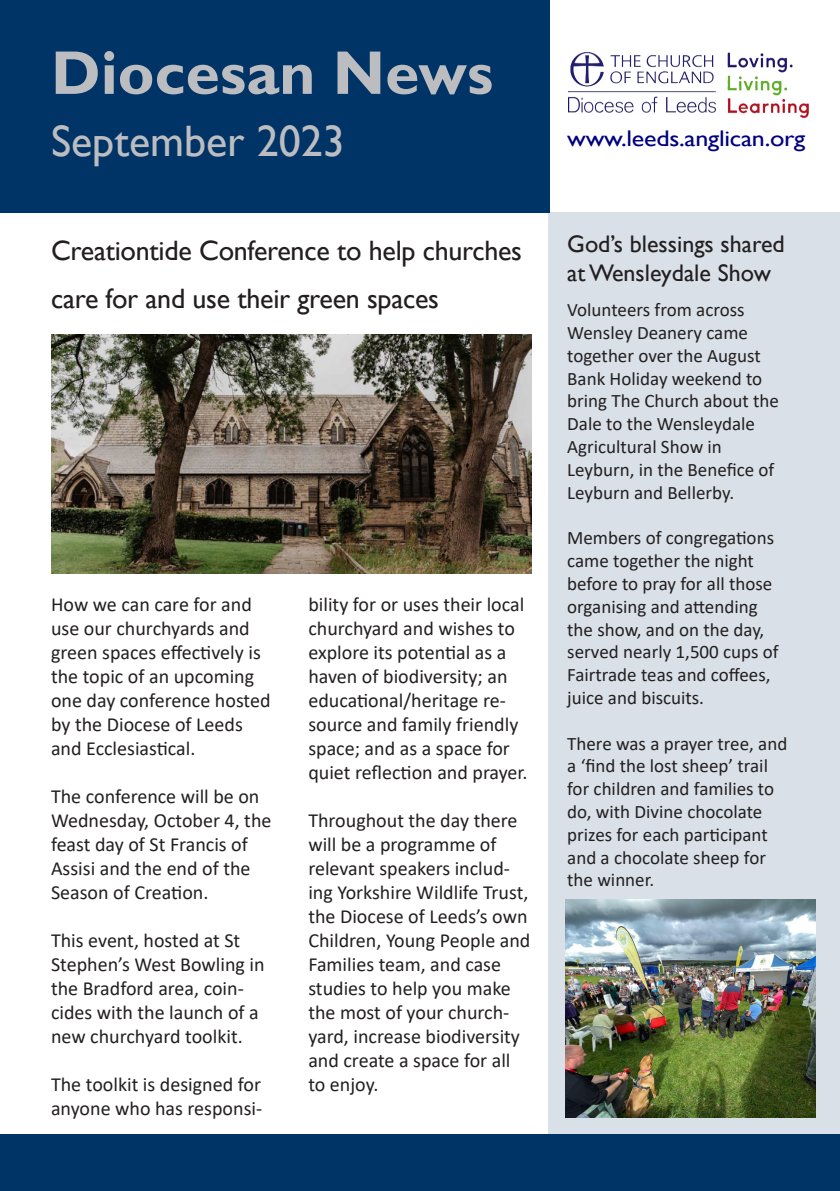
<style>
.page{position:relative;width:840px;height:1191px;background:#fff}
.page>*{position:absolute;margin:0;border:0;box-sizing:border-box;transform-origin:0 0}
.t1{font:700 62px "Gill Sans";color:#bcbdc0}
.t2{font:44px "Gill Sans";color:#bcbdc0}
.HeadingTog1{font:28px/48px "Gill Sans";letter-spacing:-.01em;color:#231f20}
.t3{font:24px/28.8px "Gill Sans";color:#231f20}
.t4{font:22.6px "Gill Sans";letter-spacing:-.01em;color:#000080;scale:1.15 1}
.t5{font:20px/24px "Calibri";color:#231f20}
.t6{font:19px/22.8px "Calibri";color:#231f20}
</style>
<div class="page">
<div style="left:548px;top:212px;width:291px;height:947px;background:#d9e0e8"></div>
<div style="left:0;top:0;width:549px;height:212px;background:#036"></div>
<div style="left:0;top:1134px;width:839px;height:57px;background:#036"></div>
<img style="left:568px;top:52px;width:241px;height:66px">
<img style="left:51px;top:334px;width:480px;height:240px">
<img style="left:565px;top:900px;width:250px;height:217px">
<p class="t1" style="left:51px;top:36px;width:443px">Diocesan News</p>
<p class="t2" style="left:51px;top:115px;width:295px">September 2023</p>
<p class="t4" style="left:567px;top:125px;width:208px">www.leeds.anglican.org</p>
<p class="HeadingTog1" style="left:51px;top:227px;width:472px">Creationtide Conference to help churches care for and use their green spaces</p>
<p class="t5" style="left:51px;top:591px;width:221px">How we can care for and use our churchyards and green spaces effectively is the topic of an upcoming one day conference hosted by the Diocese of Leeds and Ecclesiastical.</p>
<p class="t5" style="left:51px;top:783px;width:222px">The conference will be on<br>Wednesday, October 4, the feast day of St Francis of<br>Assisi and the end of the<br>Season of Creation.</p>
<p class="t5" style="left:51px;top:927px;width:215px">This event, hosted at St<br>Stephen’s West Bowling in the Bradford area, coin&shy;cides with the launch of a new churchyard toolkit.</p>
<p class="t5" style="left:51px;top:1071px;width:212px">The toolkit is designed for anyone who has responsi-</p>
<p class="t5" style="left:308px;top:591px;width:221px">bility for or uses their local churchyard and wishes to explore its potential as a haven of biodiversity; an educational/heritage re&shy;source and family friendly space; and as a space for quiet reflection and prayer.</p>
<p class="t5" style="left:308px;top:807px;width:223px">Throughout the day there will be a programme of relevant speakers includ&shy;ing Yorkshire Wildlife Trust, the Diocese of Leeds’s own<br>Children, Young People and<br>Families team, and case studies to help you make the most of your church&shy;yard, increase biodiversity and create a space for all to enjoy.</p>
<p class="t3" style="left:567px;top:230px;width:219px">God’s blessings shared at Wensleydale Show</p>
<p class="t6" style="left:567px;top:298px;width:213px">Volunteers from across<br>Wensley Deanery came together over the August<br>Bank Holiday weekend to bring The Church about the<br>Dale to the Wensleydale<br>Agricultural Show in<br>Leyburn, in the Benefice of<br>Leyburn and Bellerby.</p>
<p class="t6" style="left:567px;top:526px;width:213px">Members of congregations came together the night before to pray for all those organising and attending the show, and on the day, served nearly 1,500 cups of<br>Fairtrade teas and coffees, juice and biscuits.</p>
<p class="t6" style="left:567px;top:731px;width:221px">There was a prayer tree, and a ‘find the lost sheep’ trail for children and families to do, with Divine chocolate prizes for each participant and a chocolate sheep for the winner.</p>
</div>
